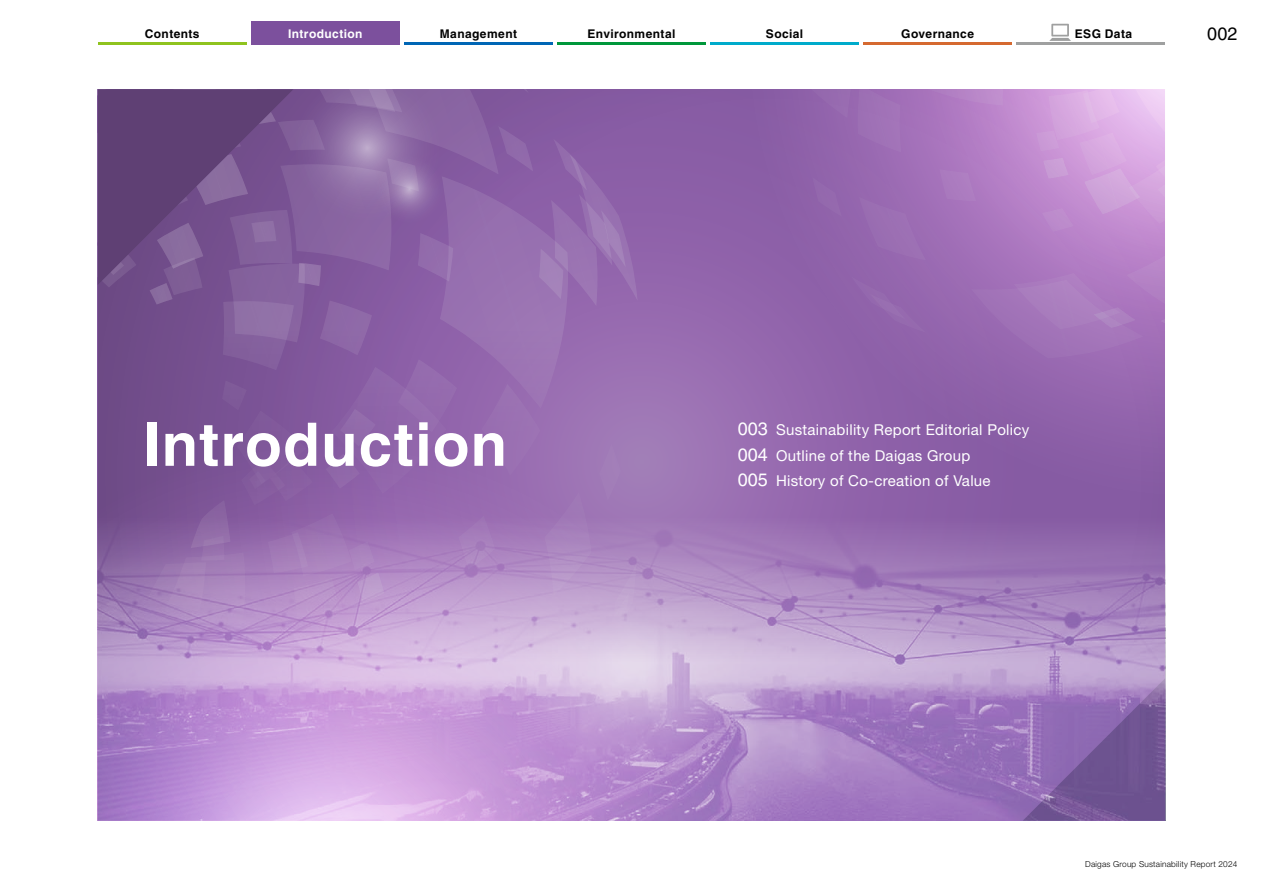
<style>
.page{position:relative;width:1263px;height:893px;background:#fff}
.page>*{position:absolute;margin:0;border:0;box-sizing:border-box;transform-origin:0 0}
.t1{font:700 60px "Helvetica LT Std";letter-spacing:.02em;color:#fff}
.t2{font:18px "Helvetica LT Std";color:#000}
.t3{font:15px/25.5px "Helvetica Neue LT Std";letter-spacing:.02em;color:#fff}
.t4{font:700 12px "Helvetica LT Std";letter-spacing:.035em;color:#000}
.t5{font:700 12px "Helvetica LT Std";letter-spacing:.035em;color:#fff}
.t6{font:300 8.25px "Helvetica Neue LT Std";letter-spacing:.025em;color:#000}
.s1{font-family:"Helvetica LT Std";font-size:18px}
</style>
<div class="page">
<svg style="left:1049px;top:368px;width:116px;height:140px;background:#8d60a8"></svg>
<svg style="left:1049px;top:89px;width:116px;height:279px;background:#c08fce"></svg>
<svg style="left:638px;top:89px;width:411px;height:421px;background:#9a6ab2"></svg>
<svg style="left:638px;top:171px;width:288px;height:339px;background:#9367ad"></svg>
<svg style="left:98px;top:89px;width:540px;height:421px;background:#855f9e"></svg>
<img style="left:98px;top:510px;width:1067px;height:311px">
<div style="left:251px;top:21px;width:149px;height:24px;background:#7c509d"></div>
<svg style="left:1049px;top:24px;width:22px;height:17px"></svg>
<hr style="left:98px;top:42px;width:149px;height:3px;background:#8fc31f">
<hr style="left:404px;top:42px;width:149px;height:3px;background:#0066b5">
<hr style="left:557px;top:42px;width:149px;height:3px;background:#00973b">
<hr style="left:710px;top:42px;width:149px;height:3px;background:#00abcb">
<hr style="left:1016px;top:42px;width:149px;height:3px;background:#9fa0a0">
<hr style="left:863px;top:42px;width:149px;height:3px;background:#d56930">
<p class="t4" style="left:145px;top:26px;width:56px">Contents</p>
<p class="t5" style="left:288px;top:26px;width:76px">Introduction</p>
<p class="t4" style="left:440px;top:26px;width:79px">Management</p>
<p class="t4" style="left:587px;top:26px;width:89px">Environmental</p>
<p class="t4" style="left:766px;top:26px;width:39px">Social</p>
<p class="t4" style="left:901px;top:26px;width:74px">Governance</p>
<p class="t4" style="left:1075px;top:26px;width:59px">ESG Data</p>
<p class="t2" style="left:1207px;top:24px;width:32px">002</p>
<h1 class="t1" style="left:144px;top:408px;width:365px">Introduction</h1>
<p class="t3" style="left:738px;top:417px;width:293px"><span class="s1">003</span> Sustainability Report Editorial Policy<br><span class="s1">004</span> Outline of the Daigas Group<br><span class="s1">005</span> History of Co-creation of Value</p>
<p class="t6" style="left:1085px;top:859px;width:154px">Daigas Group Sustainability Report 2024</p>
</div>
